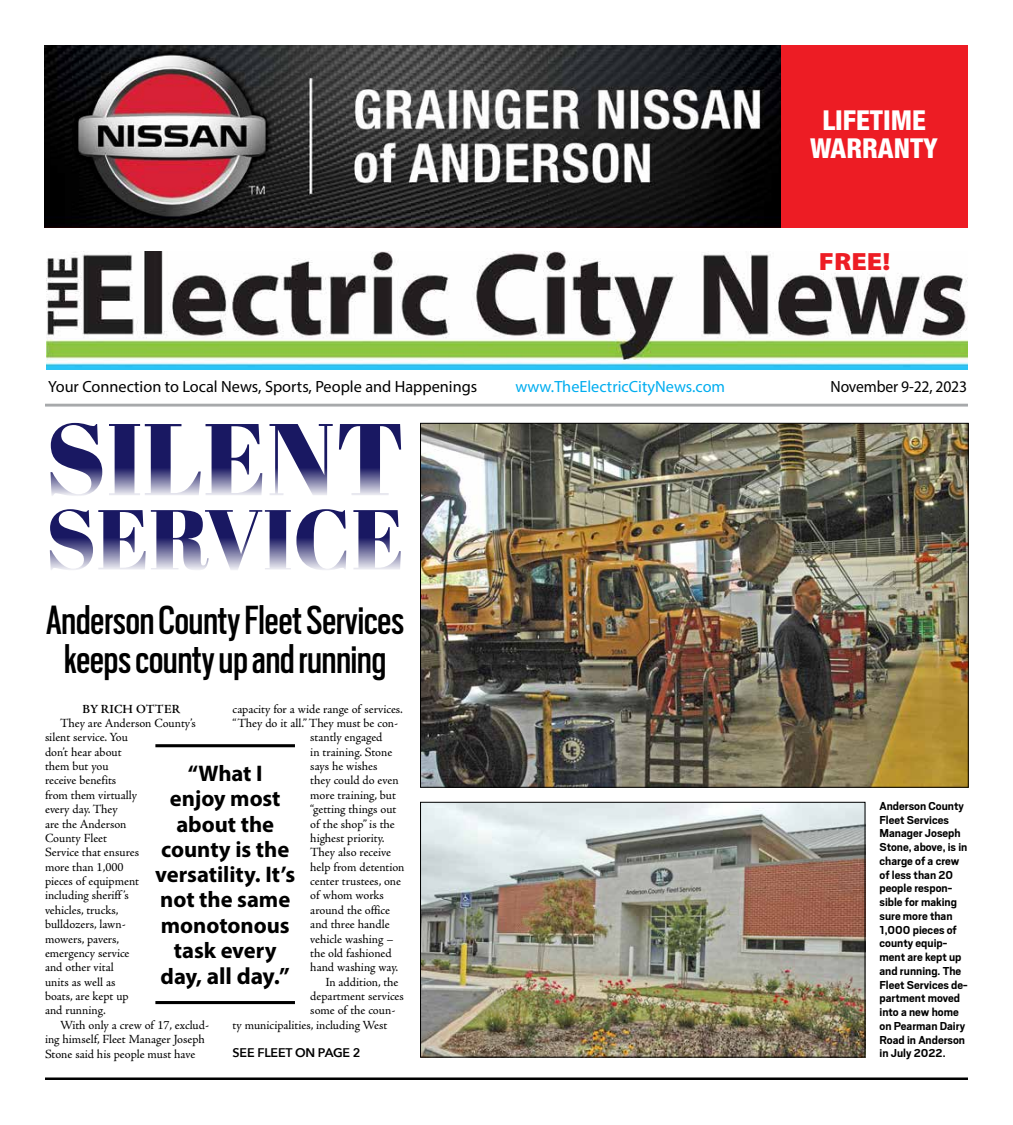
<style>
.page{position:relative;width:1013px;height:1125px;background:#fff}
.page>*{position:absolute;margin:0;border:0;box-sizing:border-box;transform-origin:0 0}
.t1{font:101.88px "Abril Fatface";color:#191862}
.t2{font:85px "Abril Fatface";color:#191862}
.t3{font:35.25px/38.8px "Scout Cond";color:#000;text-align:center}
.t4{font:800 condensed 27.5px/28.8px "Helvetica Neue LT Std";color:#fff;text-align:center}
.t5{font:900 25px "Myriad Pro";color:#ed1c24;scale:1.12 1}
.t6{font:700 23.5px "Myriad Pro";letter-spacing:-.005em;color:#000}
.t7{font:700 22.62px/25.2px "Myriad Pro";letter-spacing:-.005em;color:#000;text-align:center}
.t8{font:16.25px "Myriad Pro";color:#000}
.t9{font:16.25px "Myriad Pro";color:#00adef}
.t10{font:16.25px "Myriad Pro";color:#000;scale:.96 1}
.t11{font:12.5px/14.4px "Adobe Jenson Pro";letter-spacing:-.005em;color:#000}
.t12{font:600 12.5px "Avenir Next";letter-spacing:-.015em;color:#000}
.t13{font:600 12.5px "Adobe Jenson Pro";letter-spacing:.015em;color:#000}
.t14{font:700 10px/13.8px "Scout";color:#000}
.s1{font-size:22.62px}
</style>
<div class="page">
<img style="left:45px;top:45px;width:736px;height:183px">
<div style="left:781px;top:45px;width:186px;height:183px;background:#ed1c24"></div>
<img style="left:46px;top:252px;width:922px;height:117px">
<hr style="left:45px;top:404px;width:923px;height:2px;background:#a7a9ab">
<img style="left:422px;top:804px;width:441px;height:251px">
<div style="left:420px;top:802px;width:445px;height:255px;border:1px solid #000"></div>
<img style="left:422px;top:425px;width:544px;height:361px">
<hr style="left:45px;top:1078px;width:923px;height:2px;background:#000">
<hr style="left:155px;top:744px;width:140px;height:3px;background:#000">
<hr style="left:155px;top:1001px;width:140px;height:3px;background:#000">
<h3 class="t4" style="left:810px;top:105px;width:129px">LIFETIME<br>WARRANTY</h3>
<h3 class="t5" style="left:819px;top:245px;width:65px">FREE!</h3>
<h3 class="t8" style="left:48px;top:377px;width:430px">Your Connection to Local News, Sports, People and Happenings</h3>
<h3 class="t9" style="left:515px;top:377px;width:211px">www.TheElectricCityNews.com</h3>
<h3 class="t10" style="left:830px;top:377px;width:144px">November 9-22, 2023</h3>
<h1 class="t1" style="left:45px;top:388px;width:361px">SILENT</h1>
<h2 class="t2" style="left:45px;top:480px;width:361px">SERVICE</h2>
<h3 class="t3" style="left:46px;top:601px;width:360px">Anderson County Fleet Services keeps county up and running</h3>
<p class="t11" style="left:233px;top:702px;width:172px">capacity for a wide range of services.</p>
<p class="t11" style="left:233px;top:716px;width:167px">“They do it all.” They must be con-</p>
<p class="t11" style="left:310px;top:730px;width:74px">stantly engaged</p>
<p class="t11" style="left:310px;top:745px;width:83px">in training. Stone</p>
<p class="t11" style="left:310px;top:759px;width:69px">says he wishes</p>
<p class="t11" style="left:310px;top:774px;width:90px">they could do even</p>
<p class="t11" style="left:310px;top:788px;width:87px">more training, but</p>
<p class="t11" style="left:310px;top:802px;width:88px">“getting things out</p>
<p class="t11" style="left:310px;top:817px;width:86px">of the shop” is the</p>
<p class="t11" style="left:310px;top:831px;width:76px">highest priority.</p>
<p class="t11" style="left:310px;top:845px;width:82px">They also receive</p>
<p class="t11" style="left:310px;top:860px;width:96px">help from detention</p>
<p class="t11" style="left:310px;top:874px;width:92px">center trustees, one</p>
<p class="t11" style="left:310px;top:889px;width:75px">of whom works</p>
<p class="t11" style="left:310px;top:903px;width:81px">around the office</p>
<p class="t11" style="left:310px;top:917px;width:81px">and three handle</p>
<p class="t11" style="left:310px;top:932px;width:85px">vehicle washing –</p>
<p class="t11" style="left:310px;top:946px;width:83px">the old fashioned</p>
<p class="t11" style="left:310px;top:960px;width:90px">hand washing way.</p>
<p class="t11" style="left:325px;top:975px;width:75px">In addition, the</p>
<p class="t11" style="left:310px;top:989px;width:95px">department services</p>
<p class="t11" style="left:310px;top:1004px;width:87px">some of the coun-</p>
<p class="t11" style="left:233px;top:1018px;width:156px">ty municipalities, including West</p>
<p class="t12" style="left:233px;top:1042px;width:129px">SEE FLEET ON PAGE 2</p>
<p class="t13" style="left:82px;top:702px;width:99px">BY RICH OTTER</p>
<p class="t11" style="left:45px;top:716px;width:152px;text-indent:15px">They are Anderson County’s silent service. You<br>don’t hear about<br>them but you<br>receive benefits<br>from them virtually<br>every day. They<br>are the Anderson<br>County Fleet<br>Service that ensures<br>more than 1,000<br>pieces of equipment<br>including sheriff ’s<br>vehicles, trucks,<br>bulldozers, lawn-<br>mowers, pavers,<br>emergency service<br>and other vital<br>units as well as<br>boats, are kept up<br>and running.</p>
<p class="t11" style="left:45px;top:1018px;width:165px;text-indent:15px">With only a crew of 17, exclud&shy;ing himself, Fleet Manager Joseph<br>Stone said his people must have</p>
<h3 class="t7" style="left:155px;top:760px;width:142px">“What I<br>enjoy most about the county is the versatility. It’s not the same monotonous task every</h3>
<h3 class="t6" style="left:161px;top:961px;width:131px"><span class="s1">day,</span> all day.”</h3>
<p class="t14" style="left:879px;top:799px;width:90px">Anderson County<br>Fleet Services<br>Manager Joseph<br>Stone, above, is in charge of a crew of less than 20 people respon&shy;sible for making sure more than<br>1,000 pieces of county equip&shy;ment are kept up and running. The<br>Fleet Services de&shy;partment moved into a new home on Pearman Dairy<br>Road in Anderson in July 2022.</p>
</div>
